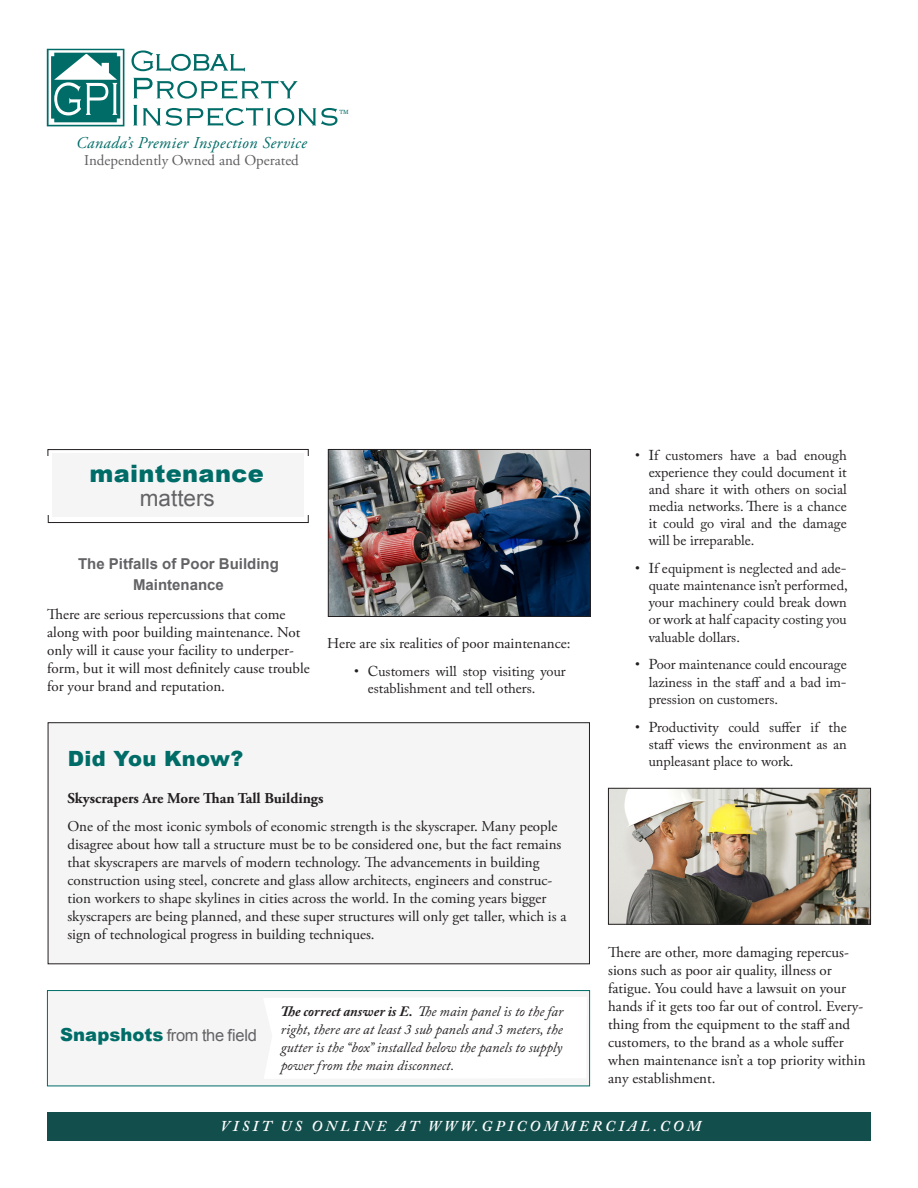
<style>
.page{position:relative;width:918px;height:1188px;background:#fff}
.page>*{position:absolute;margin:0;border:0;box-sizing:border-box;transform-origin:0 0}
.t1{font:900 24px "Arial";letter-spacing:.015em;color:#006c67}
.t2{font:22.5px "Arial";color:#636366}
.t3{font:900 21px "Arial";letter-spacing:.015em;color:#006c67}
.t4{font:italic 16.5px "Adobe Garamond Pro";letter-spacing:.025em;color:#006c67}
.t5{font:16.5px "Arial";letter-spacing:-.02em;color:#636366}
.Main_Paragraph_Style{font:15px/18px "Adobe Garamond Pro";color:#231f20}
.t6{font:italic 600 15px "Adobe Caslon Pro";letter-spacing:.215em;color:#fff}
.Small_Subhead{font:700 15px/21px "Arial";color:#636366;text-align:center}
.Main_Paragraph_Style-2{font:700 15px "Adobe Garamond Pro";color:#231f20}
.t7{font:15px "Adobe Garamond Pro";color:#5f5f62}
.t8{font:14.25px/17.1px "Adobe Caslon Pro";color:#231f20;text-align:justify}
.Photo_Choices{font:italic 14.25px/18px "Adobe Caslon Pro";color:#231f20;text-align:justify}
.t9{font:6.15px "Bookman Old Style";color:#006c67}
.s1{font-weight:900;font-size:18px;color:#006c67}
.s2{font-weight:700}
</style>
<div class="page">
<div style="left:48px;top:1112px;width:823px;height:29px;background:#124e4c"></div>
<svg style="left:133px;top:78px;width:165px;height:21px"></svg>
<svg style="left:133px;top:105px;width:4px;height:20px"></svg>
<svg style="left:143px;top:108px;width:195px;height:18px"></svg>
<svg style="left:47px;top:49px;width:77px;height:77px"></svg>
<svg style="left:131px;top:50px;width:114px;height:22px"></svg>
<div style="left:47px;top:990px;width:543px;height:96px;background:#fff;border:1px solid #006c67"></div>
<div style="left:48px;top:449px;width:260px;height:74px;border:1px solid #231f20"></div>
<div style="left:43px;top:457px;width:271px;height:58px;background:#fff"></div>
<div style="left:52px;top:454px;width:251px;height:63px;background:#f5f5f6"></div>
<div style="left:48px;top:723px;width:541px;height:241px;background:#f5f5f6"></div>
<img style="left:330px;top:451px;width:259px;height:164px">
<div style="left:328px;top:449px;width:263px;height:168px;border:1px solid #231f20"></div>
<img style="left:610px;top:790px;width:259px;height:132px">
<div style="left:608px;top:788px;width:263px;height:136px;border:1px solid #231f20"></div>
<p class="t4" style="left:76px;top:133px;width:232px">Canada’s Premier Inspection Service</p>
<p class="t7" style="left:84px;top:151px;width:216px">Independently Owned and Operated</p>
<p class="t9" style="left:339px;top:108px;width:11px">TM</p>
<p class="t1" style="left:89px;top:456px;width:176px">maintenance</p>
<p class="t2" style="left:140px;top:484px;width:77px">matters</p>
<p class="Small_Subhead" style="left:78px;top:554px;width:202px">The Pitfalls of Poor Building<br>Maintenance</p>
<p class="Main_Paragraph_Style" style="left:47px;top:606px;width:264px">There are serious repercussions that come along with poor building maintenance. Not only will it cause your facility to underper&shy;form, but it will most definitely cause trouble for your brand and reputation.</p>
<p class="Main_Paragraph_Style" style="left:327px;top:635px;width:245px">Here are six realities of poor maintenance:</p>
<p class="t8" style="left:368px;top:662px;width:200px;text-indent:-14px">• Customers will stop visiting your establishment and tell others.</p>
<p class="t3" style="left:68px;top:743px;width:177px">Did You Know?</p>
<p class="Main_Paragraph_Style-2" style="left:67px;top:789px;width:258px">Skyscrapers Are More Than Tall Buildings</p>
<p class="Main_Paragraph_Style" style="left:67px;top:818px;width:500px">One of the most iconic symbols of economic strength is the skyscraper. Many people disagree about how tall a structure must be to be considered one, but the fact remains that skyscrapers are marvels of modern technology. The advancements in building construction using steel, concrete and glass allow architects, engineers and construc&shy;tion workers to shape skylines in cities across the world. In the coming years bigger skyscrapers are being planned, and these super structures will only get taller, which is a sign of technological progress in building techniques.</p>
<p class="t5" style="left:60px;top:1024px;width:198px"><span class="s1">Snapshots</span> from the field</p>
<p class="Photo_Choices" style="left:281px;top:1002px;width:284px"><span class="s2">The correct answer is E.</span> The main panel is to the far right, there are at least 3 sub panels and 3 meters, the gutter is the “box” installed below the panels to supply power from the main disconnect.</p>
<p class="t8" style="left:649px;top:446px;width:200px;text-indent:-14px">• If customers have a bad enough experience they could document it and share it with others on social media networks. There is a chance it could go viral and the damage will be irreparable.</p>
<p class="t8" style="left:649px;top:560px;width:200px;text-indent:-14px">• If equipment is neglected and ade&shy;quate maintenance isn’t performed, your machinery could break down or work at half capacity costing you valuable dollars.</p>
<p class="t8" style="left:649px;top:656px;width:200px;text-indent:-14px">• Poor maintenance could encourage laziness in the staff and a bad im&shy;pression on customers.</p>
<p class="t8" style="left:649px;top:718px;width:200px;text-indent:-14px">• Productivity could suffer if the staff views the environment as an unpleasant place to work.</p>
<p class="Main_Paragraph_Style" style="left:608px;top:943px;width:259px">There are other, more damaging repercus&shy;sions such as poor air quality, illness or fatigue. You could have a lawsuit on your hands if it gets too far out of control. Every&shy;thing from the equipment to the staff and customers, to the brand as a whole suffer when maintenance isn’t a top priority within any establishment.</p>
<p class="t6" style="left:220px;top:1117px;width:482px">VISIT US ONLINE AT WWW.GPICOMMERCIAL.COM</p>
</div>
